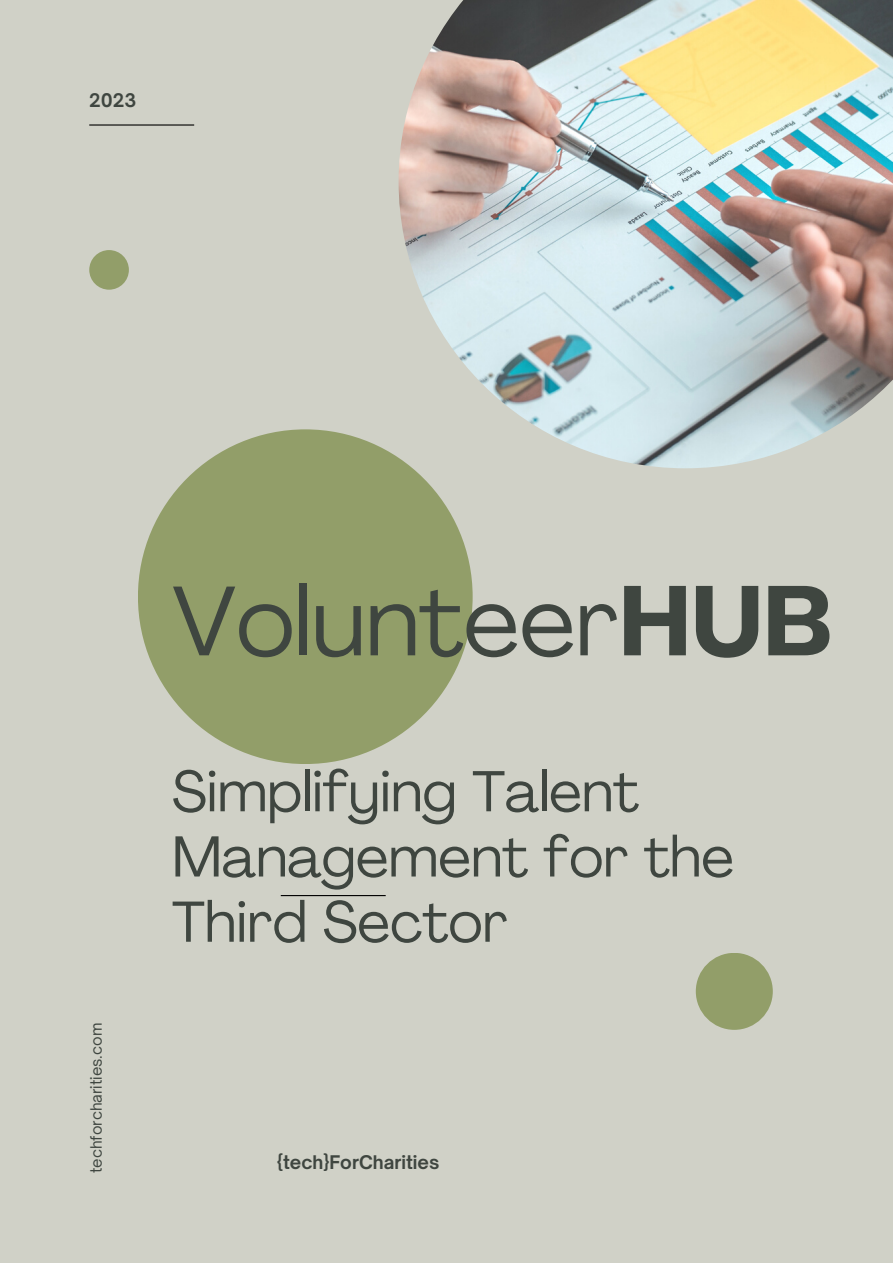
<style>
.page{position:relative;width:893px;height:1264px;background:#fff}
.page>*{position:absolute;margin:0;border:0;box-sizing:border-box;transform-origin:0 0}
.t1{font:97.5px "Agrandir";color:#3f4640}
.t2{font:57px/65.2px "Agrandir";color:#3f4640}
.t3{font:700 18px "Open Sauce One";color:#3f4640}
.t4{font:15px "Open Sauce One";color:#3f4640}
.s1{font-weight:700}
</style>
<div class="page">
<div style="left:0;top:0;width:892px;height:1262px;background:#d0d1c7"></div>
<div style="left:138px;top:429px;width:334px;height:335px;background:#929e69;border-radius:50%"></div>
<img style="left:398px;top:0;width:494px;height:468px">
<hr style="left:89px;top:124px;width:105px;height:2px;background:#000">
<div style="left:695px;top:952px;width:77px;height:77px;background:#929e69;border-radius:50%"></div>
<hr style="left:281px;top:895px;width:104px;height:1px;background:#000">
<div style="left:89px;top:250px;width:40px;height:40px;background:#929e69;border-radius:50%"></div>
<p class="t3" style="left:89px;top:89px;width:49px">2023</p>
<p class="t4" style="left:87px;top:1173px;width:152px;rotate:-90deg">techforcharities.com</p>
<p class="t1" style="left:172px;top:582px;width:661px">Volunteer<span class="s1">HUB</span></p>
<p class="t2" style="left:172px;top:764px;width:563px">Simplifying Talent<br>Management for the<br>Third Sector</p>
<p class="t3" style="left:277px;top:1151px;width:164px">{tech}ForCharities</p>
</div>
